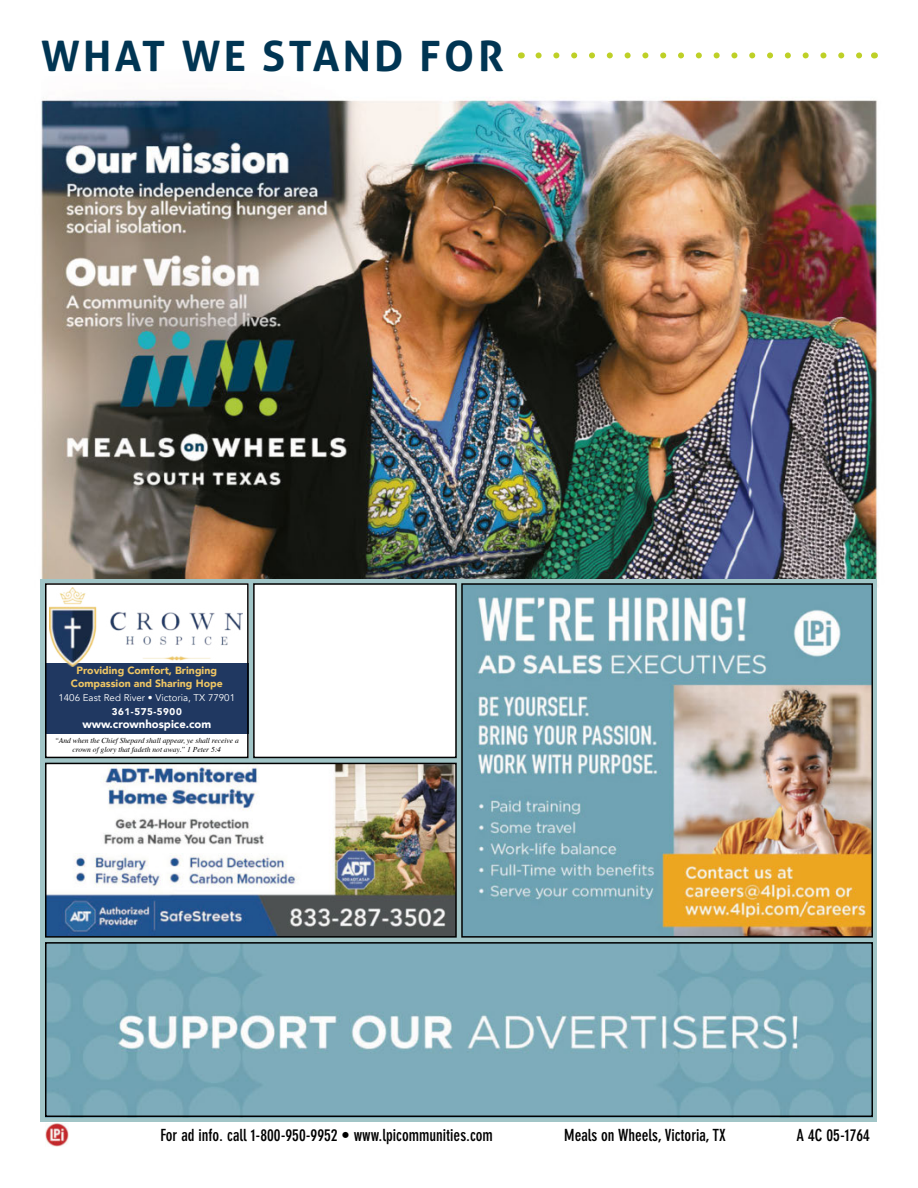
<style>
.page{position:relative;width:918px;height:1188px;background:#fff}
.page>*{position:absolute;margin:0;border:0;box-sizing:border-box;transform-origin:0 0}
.t1{font:700 42px "Aller";letter-spacing:.08em;color:#003553}
.t2{font:700 condensed 16.5px "DIN Neuzeit Grotesk Std";color:#000}
.t3{font:900 11.25px "Avenir";color:#fff}
.t4{font:900 10.5px/12.6px "Avenir";color:#efc664;text-align:center}
.t5{font:9.75px "Avenir";color:#fff}
.t6{font:900 9.75px "Avenir";letter-spacing:.06em;color:#fff}
.t7{font:italic 7.5px/9.6px "Times";color:#000;text-align:center}
</style>
<div class="page">
<img style="left:40px;top:52px;width:838px;height:1087px">
<svg style="left:539px;top:52px;width:326px;height:6px"></svg>
<div style="left:41px;top:579px;width:837px;height:543px;background:#a1c5c7"></div>
<img style="left:45px;top:1123px;width:23px;height:24px">
<img style="left:48px;top:766px;width:406px;height:169px">
<div style="left:45px;top:763px;width:412px;height:175px;border:2px solid #000"></div>
<img style="left:48px;top:945px;width:822px;height:169px">
<div style="left:45px;top:942px;width:828px;height:175px;border:2px solid #000"></div>
<div style="left:254px;top:584px;width:202px;height:173px;background:#fff"></div>
<div style="left:253px;top:583px;width:204px;height:175px;border:2px solid #000"></div>
<div style="left:45px;top:583px;width:204px;height:175px;background:#fff"></div>
<div style="left:45px;top:663px;width:204px;height:71px;background:#203861"></div>
<img style="left:50px;top:588px;width:193px;height:78px">
<div style="left:45px;top:583px;width:204px;height:175px;border:2px solid #000"></div>
<img style="left:464px;top:586px;width:406px;height:349px">
<div style="left:461px;top:583px;width:412px;height:355px;border:2px solid #000"></div>
<h1 class="t1" style="left:41px;top:29px;width:464px">WHAT WE STAND FOR</h1>
<h3 class="t4" style="left:71px;top:664px;width:153px">Providing Comfort, Bringing<br>Compassion and Sharing Hope</h3>
<h3 class="t5" style="left:58px;top:691px;width:178px">1406 East Red River • Victoria, TX 77901</h3>
<h3 class="t6" style="left:112px;top:704px;width:71px">361-575-5900</h3>
<h3 class="t3" style="left:82px;top:715px;width:130px">www.crownhospice.com</h3>
<p class="t7" style="left:55px;top:735px;width:186px">“And when the Chief Shepard shall appear, ye shall receive a crown of glory that fadeth not away.” 1 Peter 5:4</p>
<h2 class="t2" style="left:160px;top:1126px;width:334px">For ad info. call 1-800-950-9952 • www.lpicommunities.com</h2>
<h2 class="t2" style="left:564px;top:1126px;width:163px">Meals on Wheels, Victoria, TX</h2>
<h2 class="t2" style="left:797px;top:1126px;width:75px">A 4C 05-1764</h2>
</div>
